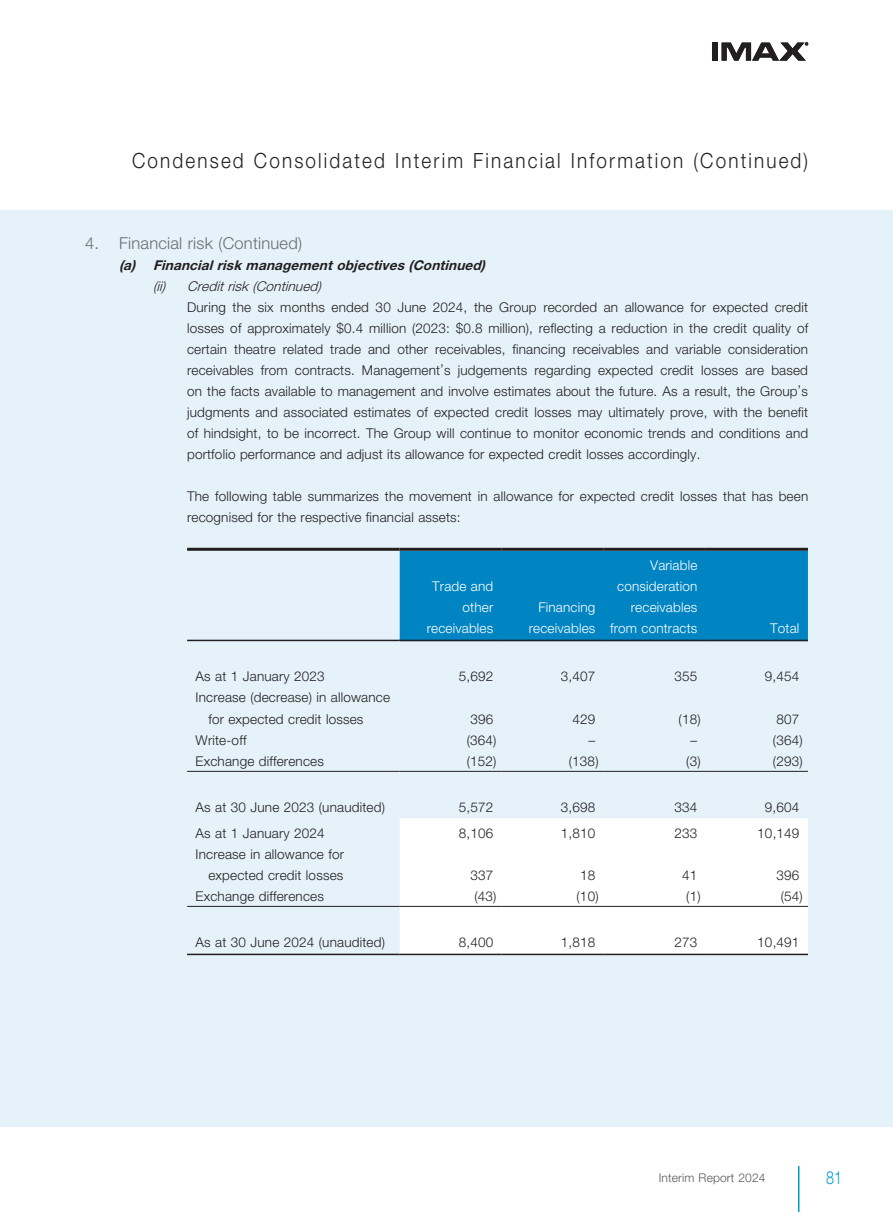
<style>
.page{position:relative;width:893px;height:1212px;background:#fff}
.page>*{position:absolute;margin:0;border:0;box-sizing:border-box;transform-origin:0 0}
.t1{font:300 21px "Helvetica Neue LT Std";letter-spacing:.115em;color:#231f20;scale:.9 1}
.t2{font:300 18px "Helvetica Neue LT Std";color:#009cce;scale:.8 1}
.t3{font:300 16.5px "Helvetica Neue LT Std";letter-spacing:.015em;color:#6c6d70}
.t4{font:300 13.5px/21px "Helvetica Neue LT Std";letter-spacing:.015em;color:#231f20}
.t5{font:300 13.5px/21px "Helvetica Neue LT Std";letter-spacing:.015em;color:#fff;text-align:right}
.t6{font:italic 700 13.5px "Helvetica Neue LT Std";color:#231f20}
.t7{font:italic 300 13.5px "Helvetica Neue LT Std";color:#231f20}
.t8{font:300 12px "Helvetica Neue LT Std";letter-spacing:.015em;color:#57585a}
</style>
<div class="page">
<div style="left:0;top:210px;width:893px;height:917px;background:#e5f2f9"></div>
<div style="left:712px;top:43px;width:6px;height:18px;background:#231f20"></div>
<svg style="left:722px;top:43px;width:86px;height:18px"></svg>
<hr style="left:798px;top:1166px;width:1px;height:46px;background:#009cce">
<div style="left:400px;top:551px;width:408px;height:89px;background:#0084c2"></div>
<div style="left:400px;top:818px;width:408px;height:136px;background:#fff"></div>
<hr style="left:187px;top:548px;width:213px;height:3px;background:#231f20">
<hr style="left:400px;top:548px;width:102px;height:3px;background:#231f20">
<hr style="left:502px;top:548px;width:102px;height:3px;background:#231f20">
<hr style="left:604px;top:548px;width:102px;height:3px;background:#231f20">
<hr style="left:706px;top:548px;width:102px;height:3px;background:#231f20">
<hr style="left:187px;top:640px;width:213px;height:1px;background:#231f20">
<hr style="left:400px;top:640px;width:102px;height:1px;background:#231f20">
<hr style="left:502px;top:640px;width:102px;height:1px;background:#231f20">
<hr style="left:604px;top:640px;width:102px;height:1px;background:#231f20">
<hr style="left:706px;top:640px;width:102px;height:1px;background:#231f20">
<hr style="left:187px;top:771px;width:213px;height:1px;background:#231f20">
<hr style="left:400px;top:771px;width:102px;height:1px;background:#231f20">
<hr style="left:502px;top:771px;width:102px;height:1px;background:#231f20">
<hr style="left:604px;top:771px;width:102px;height:1px;background:#231f20">
<hr style="left:706px;top:771px;width:102px;height:1px;background:#231f20">
<hr style="left:187px;top:906px;width:213px;height:1px;background:#231f20">
<hr style="left:400px;top:906px;width:102px;height:1px;background:#231f20">
<hr style="left:502px;top:906px;width:102px;height:1px;background:#231f20">
<hr style="left:604px;top:906px;width:102px;height:1px;background:#231f20">
<hr style="left:706px;top:906px;width:102px;height:1px;background:#231f20">
<hr style="left:187px;top:954px;width:213px;height:1px;background:#231f20">
<hr style="left:400px;top:954px;width:102px;height:1px;background:#231f20">
<hr style="left:502px;top:954px;width:102px;height:1px;background:#231f20">
<hr style="left:604px;top:954px;width:102px;height:1px;background:#231f20">
<hr style="left:706px;top:954px;width:102px;height:1px;background:#231f20">
<h1 class="t1" style="left:132px;top:148px;width:753px">Condensed Consolidated Interim Financial Information (Continued)</h1>
<p class="t3" style="left:85px;top:233px;width:219px">4. Financial risk (Continued)</p>
<p class="t6" style="left:119px;top:256px;width:367px">(a) Financialrisk managementobjectives(Continued)</p>
<p class="t7" style="left:153px;top:278px;width:14px">(ii)</p>
<p class="t7" style="left:187px;top:278px;width:136px">Creditrisk(Continued)</p>
<p class="t4" style="left:187px;top:296px;width:623px;text-align:justify">During the six months ended 30 June 2024, the Group recorded an allowance for expected credit losses of approximately $0.4 million (2023: $0.8 million), reflecting a reduction in the credit quality of certain theatre related trade and other receivables, financing receivables and variable consideration receivables from contracts. Management’s judgements regarding expected credit losses are based on the facts available to management and involve estimates about the future. As a result, the Group’s judgments and associated estimates of expected credit losses may ultimately prove, with the benefit of hindsight, to be incorrect. The Group will continue to monitor economic trends and conditions and portfolio performance and adjust its allowance for expected credit losses accordingly.</p>
<p class="t4" style="left:187px;top:485px;width:623px">The following table summarizes the movement in allowance for expected credit losses that has been recognised for the respective financial assets:</p>
<p class="t5" style="left:427px;top:575px;width:68px">Trade and other receivables</p>
<p class="t5" style="left:529px;top:596px;width:68px">Financing receivables</p>
<p class="t5" style="left:610px;top:554px;width:89px">Variable consideration receivables from contracts</p>
<p class="t5" style="left:770px;top:617px;width:31px">Total</p>
<p class="t4" style="left:196px;top:666px;width:131px">As at 1 January 2023</p>
<p class="t4" style="left:459px;top:666px;width:36px">5,692</p>
<p class="t4" style="left:561px;top:666px;width:36px">3,407</p>
<p class="t4" style="left:674px;top:666px;width:24px">355</p>
<p class="t4" style="left:765px;top:666px;width:36px">9,454</p>
<p class="t4" style="left:208px;top:687px;width:183px;text-indent:-13px">Increase (decrease) in allowance for expected credit losses</p>
<p class="t4" style="left:470px;top:708px;width:24px">396</p>
<p class="t4" style="left:572px;top:708px;width:24px">429</p>
<p class="t4" style="left:679px;top:708px;width:24px">(18)</p>
<p class="t4" style="left:777px;top:708px;width:24px">807</p>
<p class="t4" style="left:196px;top:729px;width:52px">Write-off</p>
<p class="t4" style="left:467px;top:729px;width:31px">(364)</p>
<p class="t4" style="left:589px;top:729px;width:8px">–</p>
<p class="t4" style="left:691px;top:729px;width:8px">–</p>
<p class="t4" style="left:773px;top:729px;width:31px">(364)</p>
<p class="t4" style="left:196px;top:750px;width:130px">Exchange differences</p>
<p class="t4" style="left:467px;top:750px;width:31px">(152)</p>
<p class="t4" style="left:569px;top:750px;width:31px">(138)</p>
<p class="t4" style="left:686px;top:750px;width:16px">(3)</p>
<p class="t4" style="left:773px;top:750px;width:31px">(293)</p>
<p class="t4" style="left:196px;top:796px;width:191px">As at 30 June 2023 (unaudited)</p>
<p class="t4" style="left:459px;top:796px;width:36px">5,572</p>
<p class="t4" style="left:561px;top:796px;width:36px">3,698</p>
<p class="t4" style="left:674px;top:796px;width:24px">334</p>
<p class="t4" style="left:765px;top:796px;width:36px">9,604</p>
<p class="t4" style="left:196px;top:822px;width:131px">As at 1 January 2024</p>
<p class="t4" style="left:459px;top:822px;width:36px">8,106</p>
<p class="t4" style="left:561px;top:822px;width:36px">1,810</p>
<p class="t4" style="left:674px;top:822px;width:24px">233</p>
<p class="t4" style="left:757px;top:822px;width:44px">10,149</p>
<p class="t4" style="left:196px;top:843px;width:150px;text-align:right">Increase in allowance for expected credit losses</p>
<p class="t4" style="left:470px;top:864px;width:24px">337</p>
<p class="t4" style="left:580px;top:864px;width:17px">18</p>
<p class="t4" style="left:682px;top:864px;width:17px">41</p>
<p class="t4" style="left:777px;top:864px;width:24px">396</p>
<p class="t4" style="left:196px;top:885px;width:130px">Exchange differences</p>
<p class="t4" style="left:474px;top:885px;width:24px">(43)</p>
<p class="t4" style="left:577px;top:885px;width:24px">(10)</p>
<p class="t4" style="left:686px;top:885px;width:16px">(1)</p>
<p class="t4" style="left:781px;top:885px;width:24px">(54)</p>
<p class="t4" style="left:196px;top:931px;width:191px">As at 30 June 2024 (unaudited)</p>
<p class="t4" style="left:459px;top:931px;width:36px">8,400</p>
<p class="t4" style="left:561px;top:931px;width:36px">1,818</p>
<p class="t4" style="left:674px;top:931px;width:24px">273</p>
<p class="t4" style="left:757px;top:931px;width:44px">10,491</p>
<p class="t8" style="left:659px;top:1170px;width:108px">Interim Report 2024</p>
<h2 class="t2" style="left:826px;top:1166px;width:22px">81</h2>
</div>
